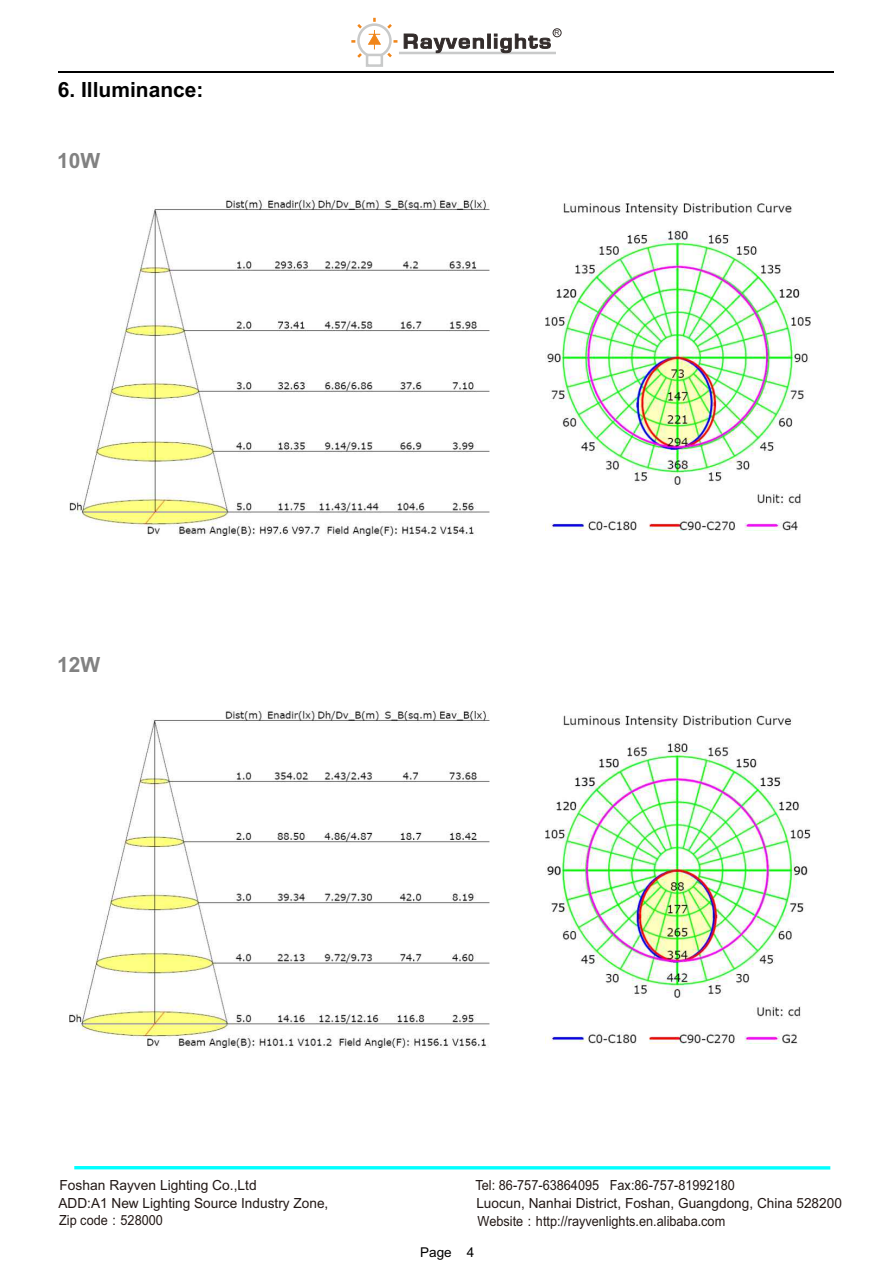
<style>
.page{position:relative;width:893px;height:1263px;background:#fff}
.page>*{position:absolute;margin:0;border:0;box-sizing:border-box;transform-origin:0 0}
.t1{font:700 21px "Arial";color:#000}
.t2{font:700 21px "Arial";color:#818181}
.t3{font:13.95px "Arial";color:#231916}
.t4{font:13.95px "Arial";color:#231916;scale:.91 1}
.t5{font:13.5px "Arial";color:#000}
.t6{font:6.9px "Arial";color:#332c2b}
.s1{font-family:"Arial Unicode MS"}
</style>
<div class="page">
<div style="left:366px;top:54px;width:17px;height:13px;border:3px solid #c9caca"></div>
<svg style="left:351px;top:18px;width:46px;height:42px"></svg>
<hr style="left:399px;top:52px;width:157px;height:2px;background:#c9caca">
<svg style="left:404px;top:34px;width:147px;height:21px"></svg>
<div style="left:553px;top:28px;width:8px;height:9px;border:1px solid #332c2b;border-radius:50%"></div>
<hr style="left:74px;top:1166px;width:756px;height:3px;background:#0ff">
<hr style="left:59px;top:71px;width:775px;height:2px;background:#000">
<img style="left:546px;top:203px;width:265px;height:328px">
<img style="left:69px;top:198px;width:420px;height:338px">
<img style="left:546px;top:716px;width:265px;height:327px">
<img style="left:69px;top:710px;width:420px;height:338px">
<h1 class="t1" style="left:58px;top:82px;width:147px">6. Illuminance:</h1>
<h1 class="t2" style="left:57px;top:153px;width:45px">10W</h1>
<h1 class="t2" style="left:57px;top:657px;width:45px">12W</h1>
<p class="t6" style="left:555px;top:30px;width:6px">R</p>
<p class="t3" style="left:60px;top:1179px;width:199px">Foshan Rayven Lighting Co.,Ltd</p>
<p class="t4" style="left:476px;top:1179px;width:286px">Tel: 86-757-63864095 Fax<span class="s1">:</span>86<span class="s1">-</span>757<span class="s1">-</span>81992180</p>
<p class="t4" style="left:478px;top:1215px;width:274px">Website<span class="s1">：</span>http://rayvenlights.en.alibaba.com</p>
<p class="t5" style="left:420px;top:1247px;width:56px">Page 4</p>
<p class="t3" style="left:58px;top:1197px;width:271px">ADD:A1 New Lighting Source Industry Zone,</p>
<p class="t3" style="left:476px;top:1197px;width:367px">Luocun, Nanhai District, Foshan, Guangdong, China 528200</p>
<p class="t4" style="left:59px;top:1215px;width:116px">Zip code<span class="s1">：</span>528000</p>
</div>
